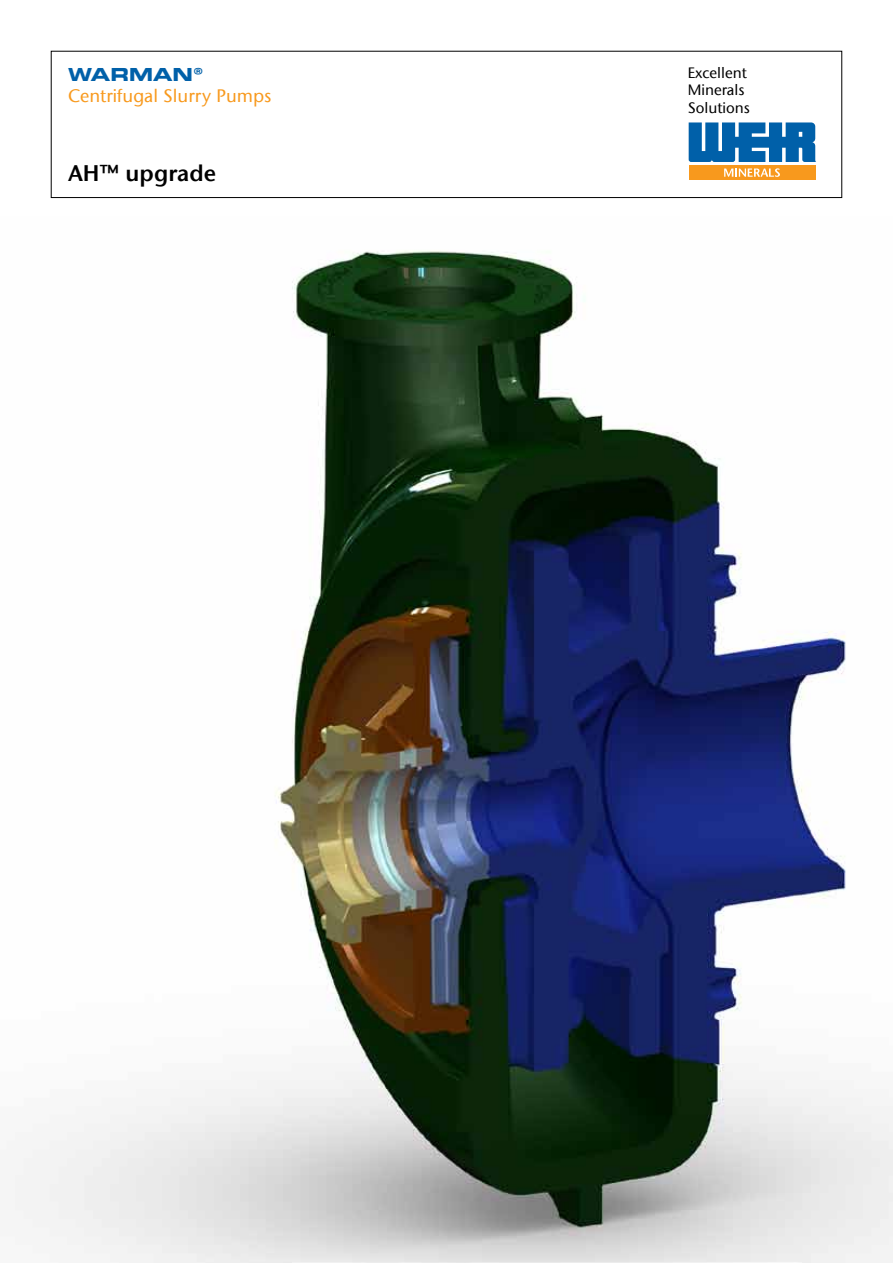
<style>
.page{position:relative;width:893px;height:1263px;background:#fff}
.page>*{position:absolute;margin:0;border:0;box-sizing:border-box;transform-origin:0 0}
.t1{font:22.5px "ITC Stone Sans Com Semi";color:#000}
.t2{font:500 18px "ITC Stone Sans Com";color:#f8991d}
.t3{font:18px "Eurostile LT Std Bold Ex 2";color:#0060a9}
.t4{font:500 15px/17.2px "ITC Stone Sans Com";color:#000}
</style>
<div class="page">
<img style="left:15px;top:250px;width:878px;height:1013px">
<div style="left:51px;top:51px;width:791px;height:147px;border:1px solid #000"></div>
<svg style="left:689px;top:122px;width:127px;height:40px;background:#2677b5"></svg>
<div style="left:689px;top:165px;width:126px;height:15px;background:#f8991d"></div>
<svg style="left:724px;top:168px;width:56px;height:9px"></svg>
<p class="t3" style="left:68px;top:62px;width:137px">WARMAN®</p>
<p class="t2" style="left:68px;top:85px;width:205px">Centrifugal Slurry Pumps</p>
<h1 class="t1" style="left:68px;top:159px;width:150px">AH™ upgrade</h1>
<p class="t4" style="left:688px;top:64px;width:64px">Excellent<br>Minerals<br>Solutions</p>
</div>
